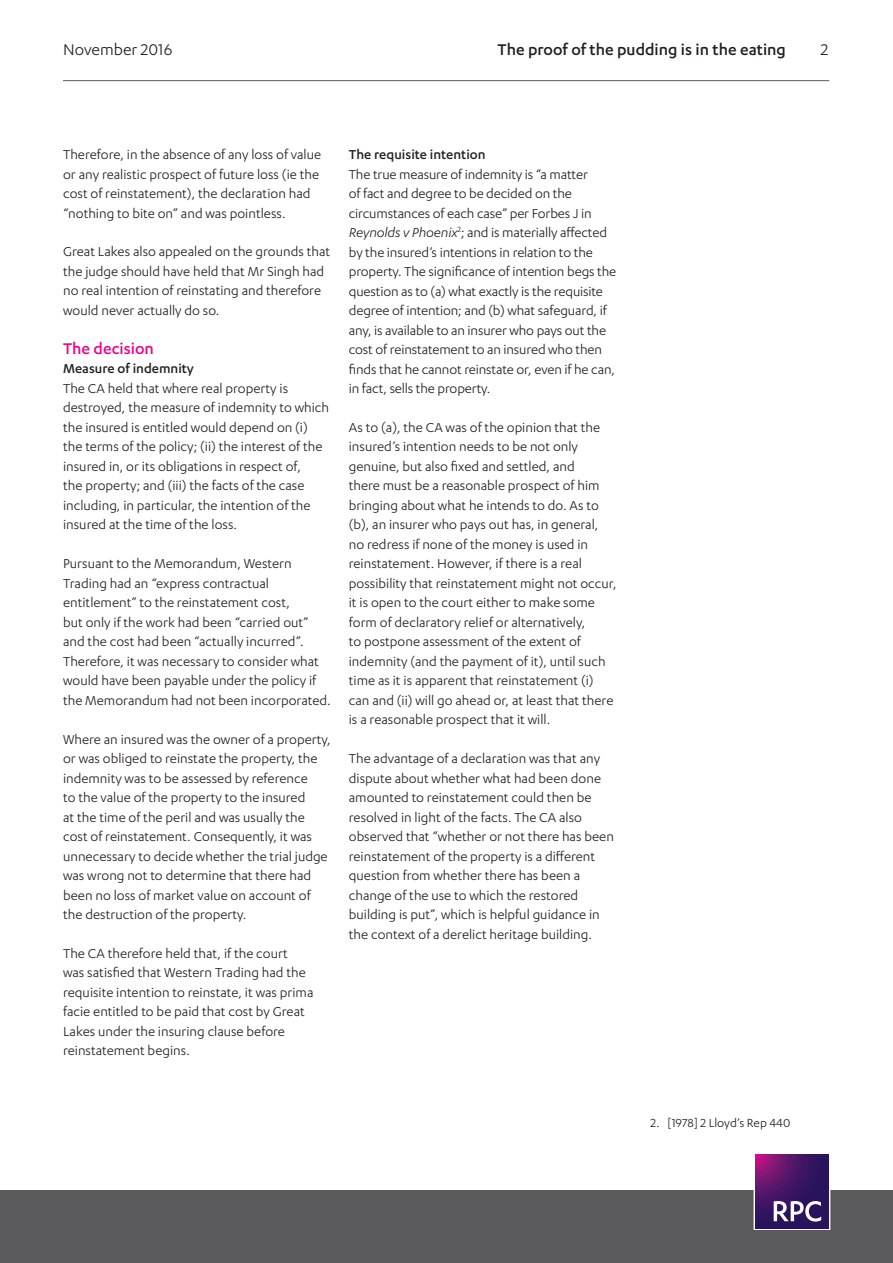
<style>
.page{position:relative;width:893px;height:1263px;background:#fff}
.page>*{position:absolute;margin:0;border:0;box-sizing:border-box;transform-origin:0 0}
.Page_header{font:500 18px "Karbon";color:#231f20}
.Page_header-2{font:18px "Karbon";color:#231f20}
.Heading_2__pink{font:500 18px "Karbon";color:#ed028c}
.Body{font:15px/19.5px "Karbon";color:#231f20}
.Heading_3{font:500 15px "Karbon";color:#231f20}
.t1{font:13.5px "Karbon";color:#231f20}
.s1{font-style:italic}
</style>
<div class="page">
<hr style="left:63px;top:80px;width:766px;height:1px;background:#5a5a5d">
<div style="left:0;top:1191px;width:893px;height:72px;background:#5a5a5d"></div>
<div style="left:754px;top:1153px;width:76px;height:77px;border:1px solid #fff"></div>
<svg style="left:755px;top:1155px;width:74px;height:73px;background:#461565"></svg>
<svg style="left:774px;top:1201px;width:47px;height:20px"></svg>
<p class="Page_header-2" style="left:63px;top:39px;width:111px">November 2016</p>
<p class="Page_header" style="left:498px;top:39px;width:290px">The proof of the pudding is in the eating</p>
<p class="Page_header-2" style="left:821px;top:39px;width:9px">2</p>
<p class="Body" style="left:63px;top:144px;width:260px">Therefore, in the absence of any loss of value or any realistic prospect of future loss (ie the cost of reinstatement), the declaration had “nothing to bite on” and was pointless.</p>
<p class="Body" style="left:63px;top:242px;width:269px">Great Lakes also appealed on the grounds that the judge should have held that Mr Singh had no real intention of reinstating and therefore would never actually do so.</p>
<p class="Heading_2__pink" style="left:63px;top:338px;width:92px">The decision</p>
<p class="Heading_3" style="left:63px;top:360px;width:132px">Measure of indemnity</p>
<p class="Body" style="left:63px;top:378px;width:267px">The CA held that where real property is destroyed, the measure of indemnity to which the insured is entitled would depend on (i) the terms of the policy; (ii) the interest of the insured in, or its obligations in respect of,<br>the property; and (iii) the facts of the case including, in particular, the intention of the insured at the time of the loss.</p>
<p class="Body" style="left:63px;top:553px;width:269px">Pursuant to the Memorandum, Western Trading had an “express contractual entitlement” to the reinstatement cost,<br>but only if the work had been “carried out” and the cost had been “actually incurred”.<br>Therefore, it was necessary to consider what would have been payable under the policy if the Memorandum had not been incorporated.</p>
<p class="Body" style="left:63px;top:729px;width:269px">Where an insured was the owner of a property, or was obliged to reinstate the property, the indemnity was to be assessed by reference<br>to the value of the property to the insured<br>at the time of the peril and was usually the cost of reinstatement. Consequently, it was unnecessary to decide whether the trial judge was wrong not to determine that there had been no loss of market value on account of the destruction of the property.</p>
<p class="Body" style="left:63px;top:943px;width:252px">The CA therefore held that, if the court<br>was satisfied that Western Trading had the requisite intention to reinstate, it was prima facie entitled to be paid that cost by Great Lakes under the insuring clause before reinstatement begins.</p>
<p class="Heading_3" style="left:349px;top:146px;width:138px">The requisite intention</p>
<p class="Body" style="left:349px;top:164px;width:269px">The true measure of indemnity is “a matter<br>of fact and degree to be decided on the circumstances of each case” per Forbes J in <span class="s1">Reynolds v Phoenix</span><sup>2</sup>; and is materially affected by the insured’s intentions in relation to the property. The significance of intention begs the question as to (a) what exactly is the requisite degree of intention; and (b) what safeguard, if any, is available to an insurer who pays out the cost of reinstatement to an insured who then finds that he cannot reinstate or, even if he can, in fact, sells the property.</p>
<p class="Body" style="left:349px;top:417px;width:269px">As to (a), the CA was of the opinion that the insured’s intention needs to be not only genuine, but also fixed and settled, and<br>there must be a reasonable prospect of him bringing about what he intends to do. As to (b), an insurer who pays out has, in general, no redress if none of the money is used in reinstatement. However, if there is a real possibility that reinstatement might not occur, it is open to the court either to make some form of declaratory relief or alternatively,<br>to postpone assessment of the extent of indemnity (and the payment of it), until such time as it is apparent that reinstatement (i) can and (ii) will go ahead or, at least that there is a reasonable prospect that it will.</p>
<p class="Body" style="left:349px;top:748px;width:267px">The advantage of a declaration was that any dispute about whether what had been done amounted to reinstatement could then be resolved in light of the facts. The CA also observed that “whether or not there has been reinstatement of the property is a different question from whether there has been a change of the use to which the restored building is put”, which is helpful guidance in the context of a derelict heritage building.</p>
<p class="t1" style="left:651px;top:1115px;width:141px">2. [1978] 2 Lloyd’s Rep 440</p>
</div>
